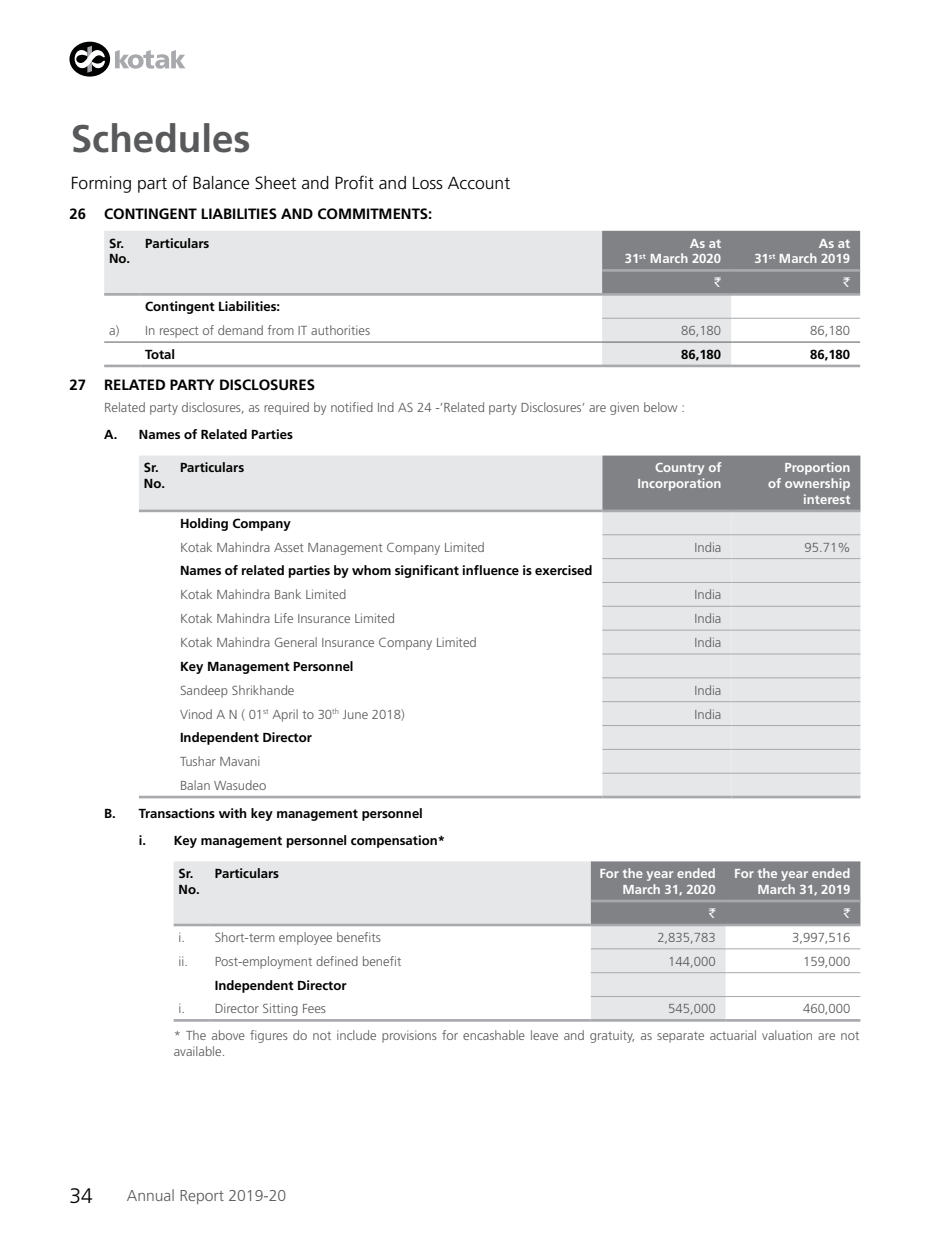
<style>
.page{position:relative;width:949px;height:1235px;background:#fff}
.page>*{position:absolute;margin:0;border:0;box-sizing:border-box;transform-origin:0 0}
.t1{font:700 38.5px "Frutiger LT Std";color:#58595b}
.t2{font:300 21px "Frutiger LT Std";color:#000}
.t3{font:300 17.5px "Frutiger LT Std";color:#000}
.t4{font:300 15.75px "Frutiger LT Std";color:#58595b}
.t5{font:700 14.88px "Frutiger LT Std";color:#000}
.t6{font:300 13.12px/23.8px "Frutiger LT Std";color:#58595b}
.t7{font:700 13.12px/15.8px "Frutiger LT Std";color:#000}
.t8{font:700 13.12px/15.8px "Frutiger LT Std";color:#fff;text-align:right}
.t9{font:13.12px "Rupee Foradian";color:#fff}
</style>
<div class="page">
<svg style="left:69px;top:42px;width:41px;height:35px"></svg>
<svg style="left:75px;top:46px;width:30px;height:27px"></svg>
<svg style="left:115px;top:50px;width:70px;height:19px"></svg>
<svg style="left:104px;top:231px;width:627px;height:134px;fill:#e6e7e8"></svg>
<div style="left:602px;top:231px;width:258px;height:62px;background:#808285"></div>
<hr style="left:602px;top:269px;width:129px;height:3px;background:#a7a9ac">
<hr style="left:731px;top:269px;width:129px;height:3px;background:#a7a9ac">
<hr style="left:104px;top:293px;width:36px;height:3px;background:#a7a9ac">
<hr style="left:140px;top:293px;width:462px;height:3px;background:#a7a9ac">
<hr style="left:602px;top:293px;width:129px;height:3px;background:#a7a9ac">
<hr style="left:731px;top:293px;width:129px;height:3px;background:#a7a9ac">
<hr style="left:104px;top:342px;width:36px;height:1px;background:#58595b">
<hr style="left:140px;top:342px;width:462px;height:1px;background:#58595b">
<hr style="left:602px;top:342px;width:129px;height:1px;background:#58595b">
<hr style="left:731px;top:342px;width:129px;height:1px;background:#58595b">
<hr style="left:602px;top:318px;width:129px;height:1px;background:#a7a9ac">
<hr style="left:731px;top:318px;width:129px;height:1px;background:#a7a9ac">
<hr style="left:104px;top:365px;width:36px;height:2px;background:#a7a9ac">
<hr style="left:140px;top:365px;width:462px;height:2px;background:#a7a9ac">
<hr style="left:602px;top:365px;width:129px;height:2px;background:#a7a9ac">
<hr style="left:731px;top:365px;width:129px;height:2px;background:#a7a9ac">
<svg style="left:139px;top:455px;width:463px;height:341px"></svg>
<svg style="left:602px;top:455px;width:258px;height:341px;background:#d4d5d7"></svg>
<hr style="left:139px;top:510px;width:36px;height:2px;background:#a7a9ac">
<hr style="left:175px;top:510px;width:427px;height:2px;background:#a7a9ac">
<hr style="left:602px;top:510px;width:129px;height:2px;background:#a7a9ac">
<hr style="left:731px;top:510px;width:129px;height:2px;background:#a7a9ac">
<hr style="left:602px;top:534px;width:129px;height:1px;background:#a7a9ac">
<hr style="left:731px;top:534px;width:129px;height:1px;background:#a7a9ac">
<hr style="left:602px;top:558px;width:129px;height:1px;background:#a7a9ac">
<hr style="left:731px;top:558px;width:129px;height:1px;background:#a7a9ac">
<hr style="left:602px;top:582px;width:129px;height:1px;background:#a7a9ac">
<hr style="left:731px;top:582px;width:129px;height:1px;background:#a7a9ac">
<hr style="left:602px;top:606px;width:129px;height:1px;background:#a7a9ac">
<hr style="left:731px;top:606px;width:129px;height:1px;background:#a7a9ac">
<hr style="left:602px;top:630px;width:129px;height:1px;background:#a7a9ac">
<hr style="left:731px;top:630px;width:129px;height:1px;background:#a7a9ac">
<hr style="left:602px;top:653px;width:129px;height:1px;background:#a7a9ac">
<hr style="left:731px;top:653px;width:129px;height:1px;background:#a7a9ac">
<hr style="left:602px;top:677px;width:129px;height:1px;background:#a7a9ac">
<hr style="left:731px;top:677px;width:129px;height:1px;background:#a7a9ac">
<hr style="left:602px;top:701px;width:129px;height:1px;background:#a7a9ac">
<hr style="left:731px;top:701px;width:129px;height:1px;background:#a7a9ac">
<hr style="left:602px;top:725px;width:129px;height:1px;background:#a7a9ac">
<hr style="left:731px;top:725px;width:129px;height:1px;background:#a7a9ac">
<hr style="left:602px;top:749px;width:129px;height:1px;background:#a7a9ac">
<hr style="left:731px;top:749px;width:129px;height:1px;background:#a7a9ac">
<hr style="left:602px;top:773px;width:129px;height:1px;background:#a7a9ac">
<hr style="left:731px;top:773px;width:129px;height:1px;background:#a7a9ac">
<hr style="left:139px;top:796px;width:36px;height:2px;background:#a7a9ac">
<hr style="left:175px;top:796px;width:427px;height:2px;background:#a7a9ac">
<hr style="left:602px;top:796px;width:129px;height:2px;background:#a7a9ac">
<hr style="left:731px;top:796px;width:129px;height:2px;background:#a7a9ac">
<svg style="left:174px;top:861px;width:551px;height:158px"></svg>
<div style="left:591px;top:861px;width:269px;height:63px;background:#808285"></div>
<hr style="left:591px;top:900px;width:134px;height:2px;background:#a7a9ac">
<hr style="left:725px;top:900px;width:135px;height:2px;background:#a7a9ac">
<hr style="left:210px;top:924px;width:381px;height:2px;background:#a7a9ac">
<hr style="left:591px;top:924px;width:134px;height:2px;background:#a7a9ac">
<hr style="left:725px;top:924px;width:135px;height:2px;background:#a7a9ac">
<hr style="left:174px;top:924px;width:36px;height:2px;background:#a7a9ac">
<hr style="left:591px;top:948px;width:134px;height:1px;background:#a7a9ac">
<hr style="left:725px;top:948px;width:135px;height:1px;background:#a7a9ac">
<hr style="left:591px;top:972px;width:134px;height:1px;background:#a7a9ac">
<hr style="left:725px;top:972px;width:135px;height:1px;background:#a7a9ac">
<hr style="left:591px;top:996px;width:134px;height:1px;background:#a7a9ac">
<hr style="left:725px;top:996px;width:135px;height:1px;background:#a7a9ac">
<hr style="left:174px;top:1019px;width:36px;height:3px;background:#a7a9ac">
<hr style="left:210px;top:1019px;width:381px;height:3px;background:#a7a9ac">
<hr style="left:591px;top:1019px;width:134px;height:3px;background:#a7a9ac">
<hr style="left:725px;top:1019px;width:135px;height:3px;background:#a7a9ac">
<h1 class="t1" style="left:71px;top:116px;width:181px">Schedules</h1>
<h3 class="t3" style="left:71px;top:173px;width:441px">Forming part of Balance Sheet and Profit and Loss Account</h3>
<p class="t5" style="left:69px;top:205px;width:28px">26 Contin</p>
<p class="t5" style="left:159px;top:205px;width:21px">gent</p>
<p class="t5" style="left:201px;top:205px;width:16px">Liabilities</p>
<p class="t5" style="left:281px;top:205px;width:12px">and</p>
<p class="t5" style="left:317px;top:205px;width:21px">commitments</p>
<p class="t5" style="left:428px;top:205px;width:6px">:</p>
<p class="t7" style="left:109px;top:235px;width:23px">Sr.<br>No.</p>
<p class="t7" style="left:145px;top:235px;width:66px">Particulars</p>
<p class="t8" style="left:625px;top:235px;width:98px">As at<br>31<sup>st</sup> March 2020</p>
<p class="t8" style="left:754px;top:235px;width:97px">As at<br>31<sup>st</sup> March 2019</p>
<p class="t9" style="left:714px;top:275px;width:8px">`</p>
<p class="t9" style="left:843px;top:275px;width:8px">`</p>
<p class="t7" style="left:145px;top:299px;width:136px">Contingent Liabilities:</p>
<p class="t6" style="left:109px;top:319px;width:262px">a) In respect of demand from IT authorities</p>
<p class="t6" style="left:681px;top:319px;width:42px">86,180</p>
<p class="t6" style="left:810px;top:319px;width:42px">86,180</p>
<p class="t7" style="left:145px;top:347px;width:31px">Total</p>
<p class="t7" style="left:681px;top:347px;width:42px">86,180</p>
<p class="t7" style="left:810px;top:347px;width:42px">86,180</p>
<p class="t5" style="left:69px;top:377px;width:54px">27 Related</p>
<p class="t5" style="left:170px;top:377px;width:18px">Part</p>
<p class="t5" style="left:205px;top:377px;width:57px">y Disclosures</p>
<p class="t6" style="left:104px;top:396px;width:582px">Related party disclosures, as required by notified Ind AS 24 -’Related party Disclosures’ are given below :</p>
<p class="t7" style="left:104px;top:426px;width:190px">A. Names of Related Parties</p>
<p class="t7" style="left:144px;top:460px;width:23px">Sr.<br>No.</p>
<p class="t7" style="left:180px;top:460px;width:66px">Particulars</p>
<p class="t8" style="left:637px;top:460px;width:85px">Country of<br>Incorporation</p>
<p class="t8" style="left:768px;top:460px;width:84px">Proportion of ownership interest</p>
<p class="t7" style="left:180px;top:515px;width:112px">Holding Company</p>
<p class="t6" style="left:180px;top:535px;width:306px">Kotak Mahindra Asset Management Company Limited</p>
<p class="t6" style="left:694px;top:535px;width:28px">India</p>
<p class="t6" style="left:804px;top:535px;width:47px">95.71%</p>
<p class="t7" style="left:180px;top:563px;width:414px">Names of related parties by whom significant influence is exercised</p>
<p class="t6" style="left:180px;top:583px;width:168px">Kotak Mahindra Bank Limited</p>
<p class="t6" style="left:694px;top:583px;width:28px">India</p>
<p class="t6" style="left:180px;top:607px;width:217px">Kotak Mahindra Life Insurance Limited</p>
<p class="t6" style="left:694px;top:607px;width:28px">India</p>
<p class="t6" style="left:180px;top:631px;width:298px">Kotak Mahindra General Insurance Company Limited</p>
<p class="t6" style="left:694px;top:631px;width:28px">India</p>
<p class="t7" style="left:180px;top:658px;width:175px">Key Management Personnel</p>
<p class="t6" style="left:180px;top:678px;width:116px">Sandeep Shrikhande</p>
<p class="t6" style="left:694px;top:678px;width:28px">India</p>
<p class="t6" style="left:180px;top:702px;width:226px">Vinod A N ( 01<sup>st</sup> April to 30<sup>th</sup> June 2018)</p>
<p class="t6" style="left:694px;top:702px;width:28px">India</p>
<p class="t7" style="left:180px;top:730px;width:133px">Independent Director</p>
<p class="t6" style="left:180px;top:750px;width:88px">Tushar Mavani<br>Balan Wasudeo</p>
<p class="t7" style="left:139px;top:800px;width:308px;line-height:26.6px;text-indent:-35px">B. Transactions with key management personnel<br>i. Key management personnel compensation*</p>
<p class="t7" style="left:179px;top:866px;width:23px">Sr.<br>No.</p>
<p class="t7" style="left:215px;top:866px;width:66px">Particulars</p>
<p class="t8" style="left:599px;top:866px;width:118px">For the year ended<br>March 31, 2020</p>
<p class="t8" style="left:734px;top:866px;width:118px">For the year ended<br>March 31, 2019</p>
<p class="t9" style="left:709px;top:906px;width:8px">`</p>
<p class="t9" style="left:844px;top:906px;width:8px">`</p>
<p class="t6" style="left:179px;top:925px;width:204px">i. Short-term employee benefits</p>
<p class="t6" style="left:657px;top:925px;width:60px">2,835,783</p>
<p class="t6" style="left:792px;top:925px;width:60px">3,997,516</p>
<p class="t6" style="left:179px;top:949px;width:224px">ii. Post-employment defined benefit</p>
<p class="t6" style="left:668px;top:949px;width:49px">144,000</p>
<p class="t6" style="left:803px;top:949px;width:49px">159,000</p>
<p class="t7" style="left:215px;top:977px;width:133px">Independent Director</p>
<p class="t6" style="left:179px;top:997px;width:149px">i. Director Sitting Fees</p>
<p class="t6" style="left:668px;top:997px;width:49px">545,000</p>
<p class="t6" style="left:174px;top:995px;width:687px;line-height:26.9px;text-indent:629px">460,000 * The above figures do not include provisions for encashable leave and gratuity, as separate actuarial valuation are not</p>
<p class="t6" style="left:174px;top:1040px;width:53px">available.</p>
<h2 class="t2" style="left:69px;top:1184px;width:25px">34</h2>
<p class="t4" style="left:127px;top:1187px;width:161px">Annual Report 2019-20</p>
</div>
